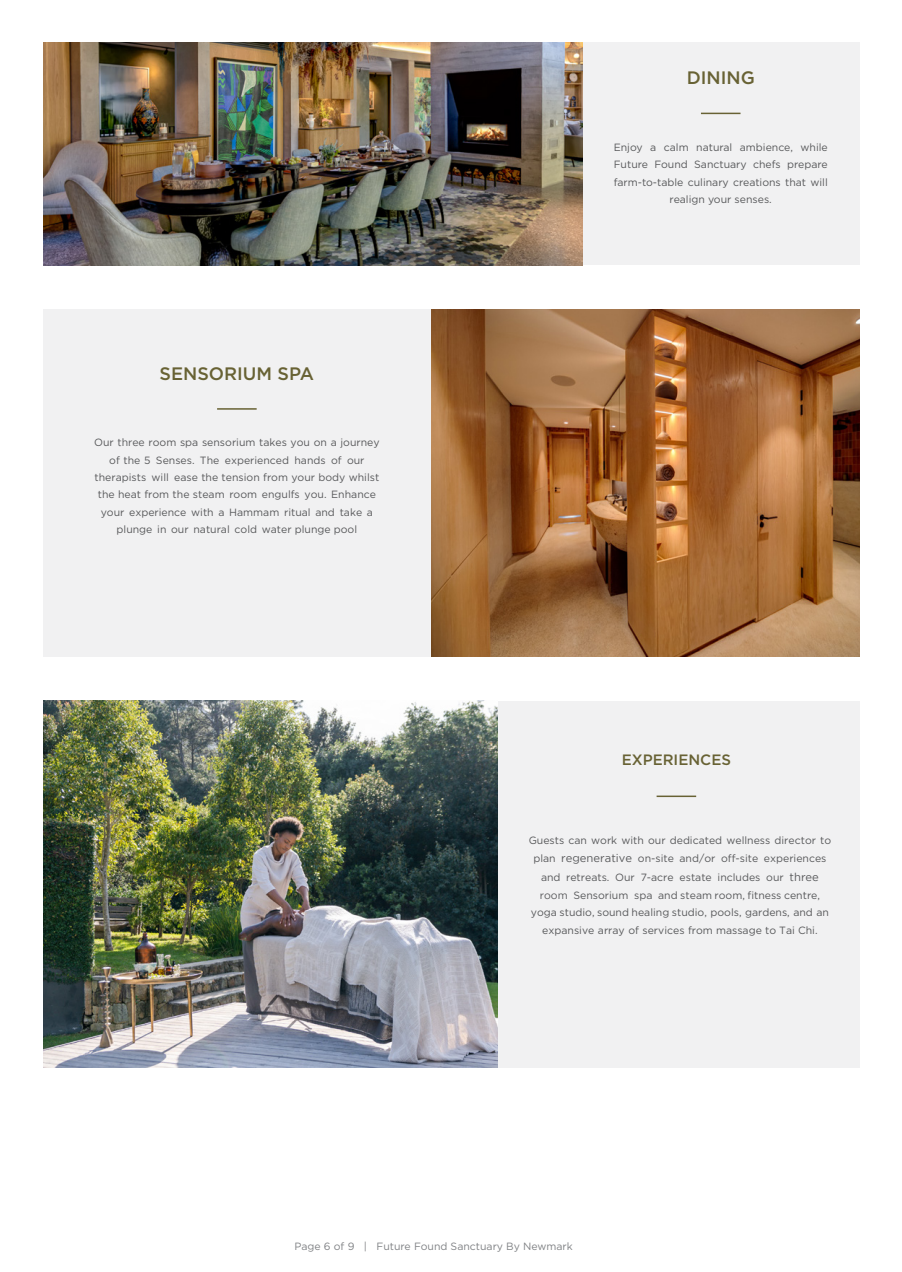
<style>
.page{position:relative;width:902px;height:1272px;background:#fff}
.page>*{position:absolute;margin:0;border:0;box-sizing:border-box;transform-origin:0 0}
.t1{font:500 18px "Gotham";color:#686234}
.t2{font:500 15px "Gotham";color:#686234}
.t3{font:10.5px/17.4px "Gotham";color:#58595b;text-align:center}
.t4{font:10.5px "Gotham";color:#808285}
.s1{font-size:11.25px}
</style>
<div class="page">
<img style="left:430px;top:309px;width:429px;height:347px">
<div style="left:43px;top:309px;width:387px;height:347px;background:#f1f1f2"></div>
<hr style="left:217px;top:408px;width:40px;height:1px;background:#686234">
<div style="left:582px;top:43px;width:277px;height:222px;background:#f1f1f2"></div>
<hr style="left:701px;top:113px;width:39px;height:1px;background:#686234">
<img style="left:43px;top:43px;width:540px;height:222px">
<div style="left:461px;top:701px;width:398px;height:366px;background:#f1f1f2"></div>
<hr style="left:656px;top:795px;width:40px;height:2px;background:#686234">
<img style="left:43px;top:701px;width:454px;height:366px">
<h1 class="t1" style="left:686px;top:66px;width:70px">DINING</h1>
<h1 class="t1" style="left:159px;top:362px;width:156px">SENSORIUM SPA</h1>
<p class="t3" style="left:94px;top:433px;width:287px">Our three room spa sensorium takes you on a journey of the 5 Senses. The experienced hands of our therapists will ease the tension from your body whilst the heat from the steam room engulfs you. Enhance your experience with a Hammam ritual and take a plunge in our natural cold water plunge pool</p>
<p class="t3" style="left:613px;top:138px;width:215px">Enjoy a calm natural ambience, while Future Found Sanctuary chefs prepare farm-to-table culinary creations that will realign your senses.</p>
<h2 class="t2" style="left:621px;top:749px;width:111px">EXPERIENCES</h2>
<p class="t3" style="left:528px;top:830px;width:304px;line-height:18.6px">Guests can work with our dedicated wellness director to plan <span class="s1">regenerative</span> on-site and/or off-site experiences and retreats. Our 7-acre estate includes our <span class="s1">three</span></p>
<p class="t3" style="left:531px;top:886px;width:299px">room Sensorium spa and steam room, fitness centre, yoga studio, sound healing studio, pools, gardens, and an expansive array of services from massage to Tai Chi.</p>
<p class="t4" style="left:294px;top:1239px;width:280px">Page 6 of 9 | Future Found Sanctuary By Newmark</p>
</div>
